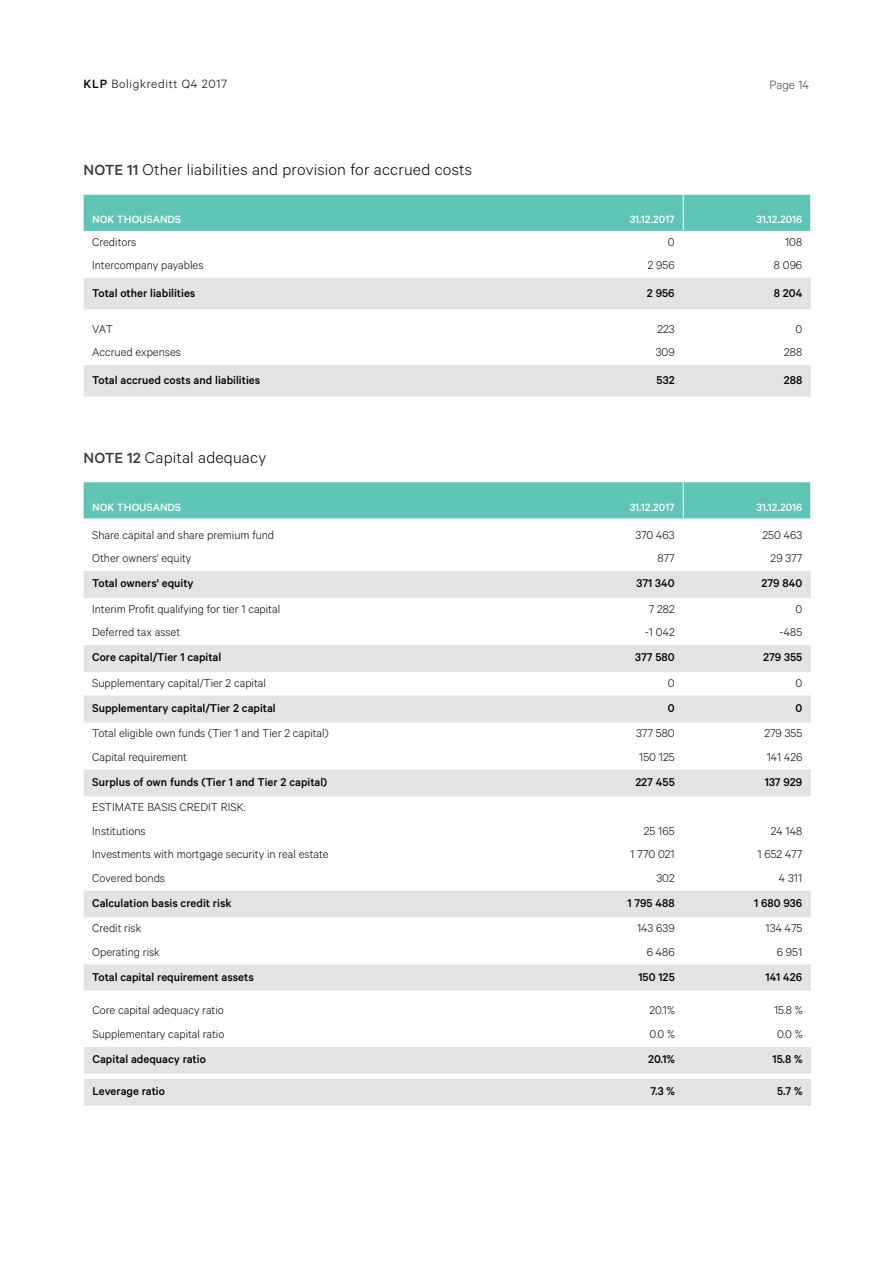
<style>
.page{position:relative;width:893px;height:1263px;background:#fff}
.page>*{position:absolute;margin:0;border:0;box-sizing:border-box;transform-origin:0 0}
.t1{font:300 17.55px "Calibre";letter-spacing:.01em;color:#000;scale:1.04 1}
.t2{font:300 13.5px "Calibre";letter-spacing:.05em;color:#000}
.t3{font:300 13.5px "Calibre";color:#414042}
.t4{font:300 12.75px/23.5px "Calibre";color:#000}
.t5{font:500 12.75px "Calibre";color:#000}
.t6{font:500 12px "Calibre";color:#fff}
.s1{font-weight:500}
.s2{font-weight:500;font-size:16.5px;color:#3b3838}
</style>
<div class="page">
<div style="left:84px;top:482px;width:726px;height:36px;background:#5ec4b6"></div>
<svg style="left:84px;top:571px;width:727px;height:420px"></svg>
<hr style="left:683px;top:482px;width:1px;height:36px;background:#fff">
<svg style="left:84px;top:1047px;width:727px;height:59px;background:#e6e5e5"></svg>
<svg style="left:84px;top:194px;width:727px;height:1px"></svg>
<div style="left:84px;top:195px;width:726px;height:36px;background:#5ec4b6"></div>
<svg style="left:84px;top:278px;width:727px;height:119px;fill:#e4e3e3"></svg>
<hr style="left:683px;top:195px;width:1px;height:36px;background:#fff">
<p class="t2" style="left:84px;top:76px;width:145px"><span class="s1">KLP</span> Boligkreditt Q4 2017</p>
<p class="t3" style="left:769px;top:77px;width:41px">Page 14</p>
<h1 class="t1" style="left:84px;top:160px;width:375px"><span class="s2">NOTE 11</span> Other liabilities and provision for accrued costs</h1>
<p class="t6" style="left:92px;top:213px;width:91px">NOK THOUSANDS</p>
<p class="t6" style="left:630px;top:213px;width:47px">31.12.2017</p>
<p class="t6" style="left:757px;top:213px;width:47px">31.12.2016</p>
<p class="t4" style="left:92px;top:229px;width:46px">Creditors</p>
<p class="t4" style="left:668px;top:229px;width:8px">0</p>
<p class="t4" style="left:785px;top:229px;width:19px">108</p>
<p class="t4" style="left:92px;top:253px;width:113px">Intercompany payables</p>
<p class="t4" style="left:648px;top:253px;width:28px">2 956</p>
<p class="t4" style="left:774px;top:253px;width:30px">8 096</p>
<p class="t5" style="left:92px;top:286px;width:105px">Total other liabilities</p>
<p class="t5" style="left:647px;top:286px;width:29px">2 956</p>
<p class="t5" style="left:774px;top:286px;width:30px">8 204</p>
<p class="t4" style="left:92px;top:316px;width:22px">VAT</p>
<p class="t4" style="left:657px;top:316px;width:19px">223</p>
<p class="t4" style="left:795px;top:316px;width:8px">0</p>
<p class="t4" style="left:92px;top:340px;width:90px">Accrued expenses</p>
<p class="t4" style="left:656px;top:340px;width:20px">309</p>
<p class="t4" style="left:784px;top:340px;width:19px">288</p>
<p class="t5" style="left:92px;top:373px;width:170px">Total accrued costs and liabilities</p>
<p class="t5" style="left:656px;top:373px;width:20px">532</p>
<p class="t5" style="left:784px;top:373px;width:20px">288</p>
<h1 class="t1" style="left:84px;top:447px;width:177px"><span class="s2">NOTE 12</span> Capital adequacy</h1>
<p class="t6" style="left:92px;top:500px;width:91px">NOK THOUSANDS</p>
<p class="t6" style="left:630px;top:500px;width:47px">31.12.2017</p>
<p class="t6" style="left:757px;top:500px;width:47px">31.12.2016</p>
<p class="t4" style="left:92px;top:522px;width:184px">Share capital and share premium fund</p>
<p class="t4" style="left:635px;top:522px;width:41px">370 463</p>
<p class="t4" style="left:762px;top:522px;width:41px">250 463</p>
<p class="t4" style="left:92px;top:546px;width:101px">Other owners' equity</p>
<p class="t4" style="left:658px;top:546px;width:19px">877</p>
<p class="t4" style="left:771px;top:546px;width:33px">29 377</p>
<p class="t5" style="left:92px;top:576px;width:103px">Total owners' equity</p>
<p class="t5" style="left:636px;top:576px;width:40px">371 340</p>
<p class="t5" style="left:761px;top:576px;width:42px">279 840</p>
<p class="t4" style="left:92px;top:596px;width:189px">Interim Profit qualifying for tier 1 capital</p>
<p class="t4" style="left:649px;top:596px;width:27px">7 282</p>
<p class="t4" style="left:795px;top:596px;width:8px">0</p>
<p class="t4" style="left:92px;top:620px;width:89px">Deferred tax asset</p>
<p class="t4" style="left:645px;top:620px;width:31px">-1 042</p>
<p class="t4" style="left:780px;top:620px;width:24px">-485</p>
<p class="t5" style="left:92px;top:650px;width:131px">Core capital/Tier 1 capital</p>
<p class="t5" style="left:635px;top:650px;width:41px">377 580</p>
<p class="t5" style="left:763px;top:650px;width:41px">279 355</p>
<p class="t4" style="left:92px;top:670px;width:175px">Supplementary capital/Tier 2 capital</p>
<p class="t4" style="left:668px;top:670px;width:8px">0</p>
<p class="t4" style="left:795px;top:670px;width:8px">0</p>
<p class="t5" style="left:92px;top:700px;width:185px">Supplementary capital/Tier 2 capital</p>
<p class="t5" style="left:668px;top:700px;width:8px">0</p>
<p class="t5" style="left:795px;top:700px;width:8px">0</p>
<p class="t4" style="left:92px;top:721px;width:238px">Total eligible own funds (Tier 1 and Tier 2 capital)</p>
<p class="t4" style="left:636px;top:721px;width:40px">377 580</p>
<p class="t4" style="left:764px;top:721px;width:39px">279 355</p>
<p class="t4" style="left:92px;top:744px;width:96px">Capital requirement</p>
<p class="t4" style="left:639px;top:744px;width:37px">150 125</p>
<p class="t4" style="left:767px;top:744px;width:37px">141 426</p>
<p class="t5" style="left:92px;top:774px;width:237px">Surplus of own funds (Tier 1 and Tier 2 capital)</p>
<p class="t5" style="left:635px;top:774px;width:41px">227 455</p>
<p class="t5" style="left:765px;top:774px;width:39px">137 929</p>
<p class="t4" style="left:92px;top:795px;width:155px">ESTIMATE BASIS CREDIT RISK:<br>Institutions</p>
<p class="t4" style="left:644px;top:818px;width:32px">25 165</p>
<p class="t4" style="left:771px;top:818px;width:33px">24 148</p>
<p class="t4" style="left:92px;top:842px;width:238px">Investments with mortgage security in real estate</p>
<p class="t4" style="left:630px;top:842px;width:46px">1 770 021</p>
<p class="t4" style="left:757px;top:842px;width:46px">1 652 477</p>
<p class="t4" style="left:92px;top:865px;width:74px">Covered bonds</p>
<p class="t4" style="left:656px;top:865px;width:20px">302</p>
<p class="t4" style="left:779px;top:865px;width:25px">4 311</p>
<p class="t5" style="left:92px;top:895px;width:141px">Calculation basis credit risk</p>
<p class="t5" style="left:627px;top:895px;width:49px">1 795 488</p>
<p class="t5" style="left:754px;top:895px;width:50px">1 680 936</p>
<p class="t4" style="left:92px;top:916px;width:51px">Credit risk</p>
<p class="t4" style="left:637px;top:916px;width:39px">143 639</p>
<p class="t4" style="left:766px;top:916px;width:38px">134 475</p>
<p class="t4" style="left:92px;top:939px;width:69px">Operating risk</p>
<p class="t4" style="left:647px;top:939px;width:30px">6 486</p>
<p class="t4" style="left:777px;top:939px;width:27px">6 951</p>
<p class="t5" style="left:92px;top:969px;width:163px">Total capital requirement assets</p>
<p class="t5" style="left:638px;top:969px;width:38px">150 125</p>
<p class="t5" style="left:766px;top:969px;width:38px">141 426</p>
<p class="t4" style="left:92px;top:998px;width:133px">Core capital adequacy ratio</p>
<p class="t4" style="left:650px;top:998px;width:27px">20.1%</p>
<p class="t4" style="left:774px;top:998px;width:30px">15.8 %</p>
<p class="t4" style="left:92px;top:1022px;width:133px">Supplementary capital ratio</p>
<p class="t4" style="left:650px;top:1022px;width:27px">0.0 %</p>
<p class="t4" style="left:777px;top:1022px;width:27px">0.0 %</p>
<p class="t5" style="left:92px;top:1052px;width:115px">Capital adequacy ratio</p>
<p class="t5" style="left:648px;top:1052px;width:28px">20.1%</p>
<p class="t5" style="left:772px;top:1052px;width:32px">15.8 %</p>
<p class="t5" style="left:92px;top:1084px;width:74px">Leverage ratio</p>
<p class="t5" style="left:650px;top:1084px;width:26px">7.3 %</p>
<p class="t5" style="left:777px;top:1084px;width:27px">5.7 %</p>
</div>
